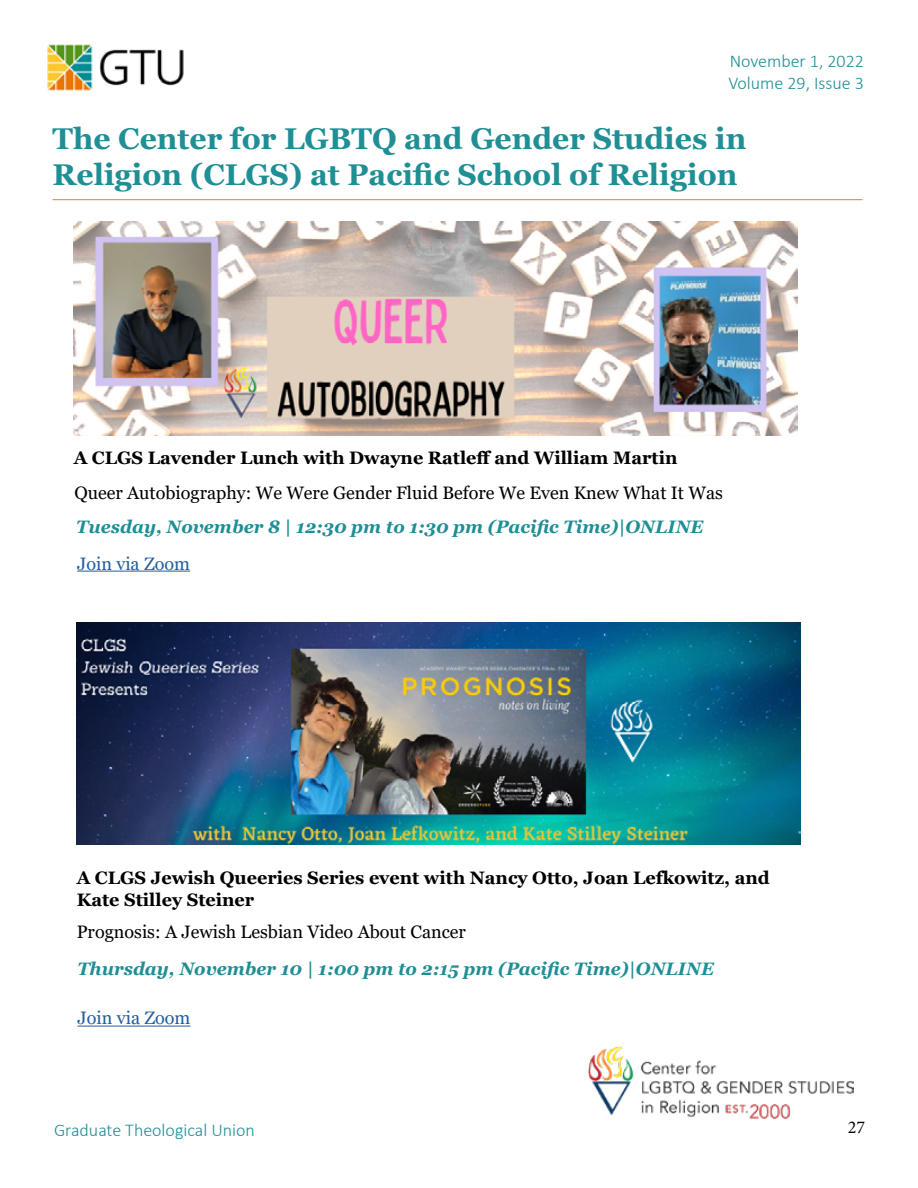
<style>
.page{position:relative;width:918px;height:1188px;background:#fff}
.page>*{position:absolute;margin:0;border:0;box-sizing:border-box;transform-origin:0 0}
.t1{font:700 30px/36px "Georgia";color:#1f8e95}
.t2{font:700 18px/21.6px "Georgia";color:#000}
.t3{font:italic 700 18px "Georgia";color:#1f8e95}
.t4{font:18px "Georgia";color:#000}
.t5{font:300 18px/21.6px "Calibri";color:#1f8e95}
.t6{font:18px "Georgia";color:#215e9e}
.t7{font:18px "Minion Pro";color:#000}
</style>
<div class="page">
<hr style="left:53px;top:199px;width:810px;height:1px;background:#f07d22">
<img style="left:588px;top:1047px;width:266px;height:72px">
<img style="left:74px;top:222px;width:723px;height:213px">
<hr style="left:77px;top:571px;width:113px;height:1px;background:#215e9e">
<img style="left:77px;top:622px;width:723px;height:223px">
<hr style="left:78px;top:1026px;width:113px;height:1px;background:#215e9e">
<img style="left:47px;top:44px;width:137px;height:47px">
<p class="t5" style="left:728px;top:51px;width:137px">November 1, 2022<br>Volume 29, Issue 3</p>
<h1 class="t1" style="left:53px;top:120px;width:695px">The Center for LGBTQ and Gender Studies in<br>Religion (CLGS) at Pacific School of Religion</h1>
<p class="t2" style="left:74px;top:447px;width:605px">A CLGS Lavender Lunch with Dwayne Ratleff and William Martin</p>
<p class="t4" style="left:74px;top:482px;width:650px">Queer Autobiography: We Were Gender Fluid Before We Even Knew What It Was</p>
<p class="t3" style="left:76px;top:515px;width:629px">Tuesday, November 8 | 12:30 pm to 1:30 pm (Pacific Time)|ONLINE</p>
<p class="t6" style="left:77px;top:552px;width:115px">Join via Zoom</p>
<p class="t2" style="left:77px;top:867px;width:695px">A CLGS Jewish Queeries Series event with Nancy Otto, Joan Lefkowitz, and<br>Kate Stilley Steiner</p>
<p class="t4" style="left:77px;top:921px;width:391px">Prognosis: A Jewish Lesbian Video About Cancer</p>
<p class="t3" style="left:77px;top:957px;width:638px">Thursday, November 10 | 1:00 pm to 2:15 pm (Pacific Time)|ONLINE</p>
<p class="t6" style="left:78px;top:1007px;width:115px">Join via Zoom</p>
<p class="t5" style="left:54px;top:1119px;width:202px">Graduate Theological Union</p>
<p class="t7" style="left:848px;top:1115px;width:19px">27</p>
</div>
